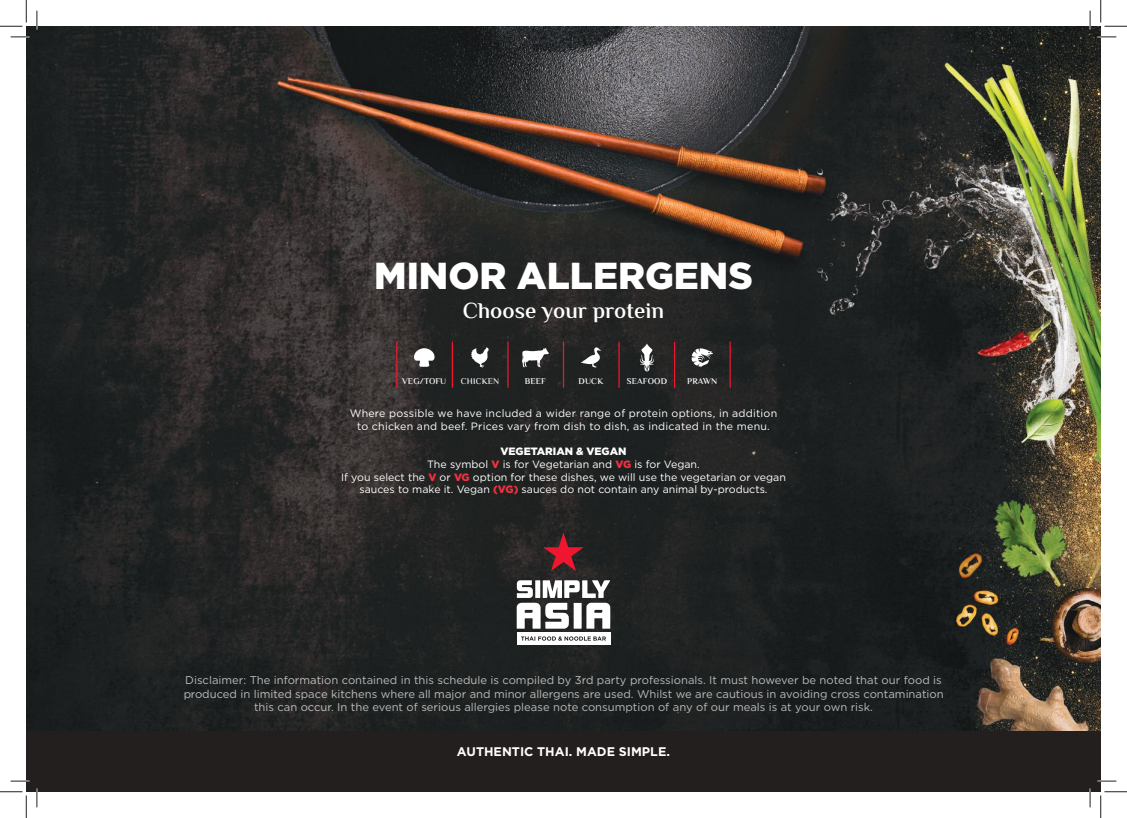
<style>
.page{position:relative;width:1127px;height:818px;background:#fff}
.page>*{position:absolute;margin:0;border:0;box-sizing:border-box;transform-origin:0 0}
.t1{font:900 37.5px "Gotham HTF";color:#fff}
.t2{font:600 22.5px "El Messiri";color:#fff}
.t3{font:700 12.5px "Gotham HTF";color:#fff}
.t4{font:11.25px/13.5px "Gotham HTF";color:#fff;text-align:center}
.t5{font:10.62px/12.8px "Gotham HTF";color:#fff;text-align:center}
.t6{font:10.62px/12.8px "Gotham HTF";letter-spacing:.02em;color:#fff;text-align:center}
.t7{font:600 8.75px "El Messiri";letter-spacing:.02em;color:#fff}
.t8{font:500 8.75px "El Messiri";letter-spacing:.02em;color:#fff}
.s1{font-weight:900}
.s2{font-weight:900;color:#f13140}
</style>
<div class="page">
<img style="left:26px;top:26px;width:1074px;height:705px">
<div style="left:26px;top:731px;width:1074px;height:61px;background:#241f1f"></div>
<svg style="left:543px;top:533px;width:40px;height:38px;background:#692028"></svg>
<div style="left:516px;top:632px;width:94px;height:13px;background:#fff"></div>
<svg style="left:521px;top:636px;width:84px;height:5px"></svg>
<svg style="left:516px;top:580px;width:94px;height:49px"></svg>
<hr style="left:451px;top:342px;width:2px;height:46px;background:#ef1730">
<hr style="left:507px;top:342px;width:1px;height:46px;background:#ef1730">
<hr style="left:562px;top:342px;width:2px;height:46px;background:#ef1730">
<hr style="left:618px;top:342px;width:1px;height:46px;background:#ef1730">
<hr style="left:673px;top:342px;width:2px;height:46px;background:#ef1730">
<hr style="left:729px;top:342px;width:1px;height:46px;background:#ef1730">
<hr style="left:396px;top:342px;width:1px;height:46px;background:#ef1730">
<svg style="left:691px;top:348px;width:22px;height:19px"></svg>
<svg style="left:639px;top:343px;width:14px;height:28px"></svg>
<svg style="left:580px;top:347px;width:22px;height:21px"></svg>
<svg style="left:521px;top:348px;width:28px;height:19px"></svg>
<svg style="left:471px;top:347px;width:18px;height:21px"></svg>
<svg style="left:413px;top:348px;width:22px;height:19px"></svg>
<svg style="left:11px;top:36px;width:18px;height:2px"></svg>
<svg style="left:1097px;top:36px;width:18px;height:2px"></svg>
<svg style="left:11px;top:780px;width:18px;height:2px"></svg>
<svg style="left:1097px;top:780px;width:18px;height:2px"></svg>
<svg style="left:36px;top:11px;width:2px;height:18px"></svg>
<svg style="left:36px;top:788px;width:2px;height:19px"></svg>
<svg style="left:1088px;top:11px;width:2px;height:18px"></svg>
<svg style="left:1089px;top:788px;width:1px;height:19px"></svg>
<svg style="left:0;top:0;width:27px;height:27px"></svg>
<svg style="left:0;top:791px;width:27px;height:27px"></svg>
<svg style="left:1100px;top:0;width:26px;height:27px"></svg>
<svg style="left:1100px;top:791px;width:26px;height:27px"></svg>
<h1 class="t1" style="left:374px;top:254px;width:380px">MINOR ALLERGENS</h1>
<h2 class="t2" style="left:463px;top:296px;width:202px">Choose your protein</h2>
<p class="t7" style="left:402px;top:375px;width:46px">VEG/TOFU</p>
<p class="t8" style="left:460px;top:375px;width:40px">CHICKEN</p>
<p class="t7" style="left:524px;top:375px;width:23px">BEEF</p>
<p class="t7" style="left:578px;top:375px;width:26px">DUCK</p>
<p class="t7" style="left:626px;top:375px;width:42px">SEAFOOD</p>
<p class="t7" style="left:687px;top:375px;width:31px">PRAWN</p>
<p class="t6" style="left:349px;top:407px;width:429px">Where possible we have included a wider range of protein options, in addition to chicken and beef. Prices vary from dish to dish, as indicated in the menu.</p>
<p class="t5" style="left:341px;top:445px;width:446px"><span class="s1">VEGETARIAN &amp; VEGAN<br></span>The symbol <span class="s2">V</span> is for Vegetarian and <span class="s2">VG</span> is for Vegan.<br>If you select the <span class="s2">V</span> or <span class="s2">VG</span> option for these dishes, we will use the vegetarian or vegan sauces to make it. Vegan <span class="s2">(VG)</span> sauces do not contain any animal by-products.</p>
<p class="t4" style="left:183px;top:673px;width:761px">Disclaimer: The information contained in this schedule is compiled by 3rd party professionals. It must however be noted that our food is produced in limited space kitchens where all major and minor allergens are used. Whilst we are cautious in avoiding cross contamination this can occur. In the event of serious allergies please note consumption of any of our meals is at your own risk.</p>
<p class="t3" style="left:457px;top:745px;width:214px">AUTHENTIC THAI. MADE SIMPLE.</p>
</div>
